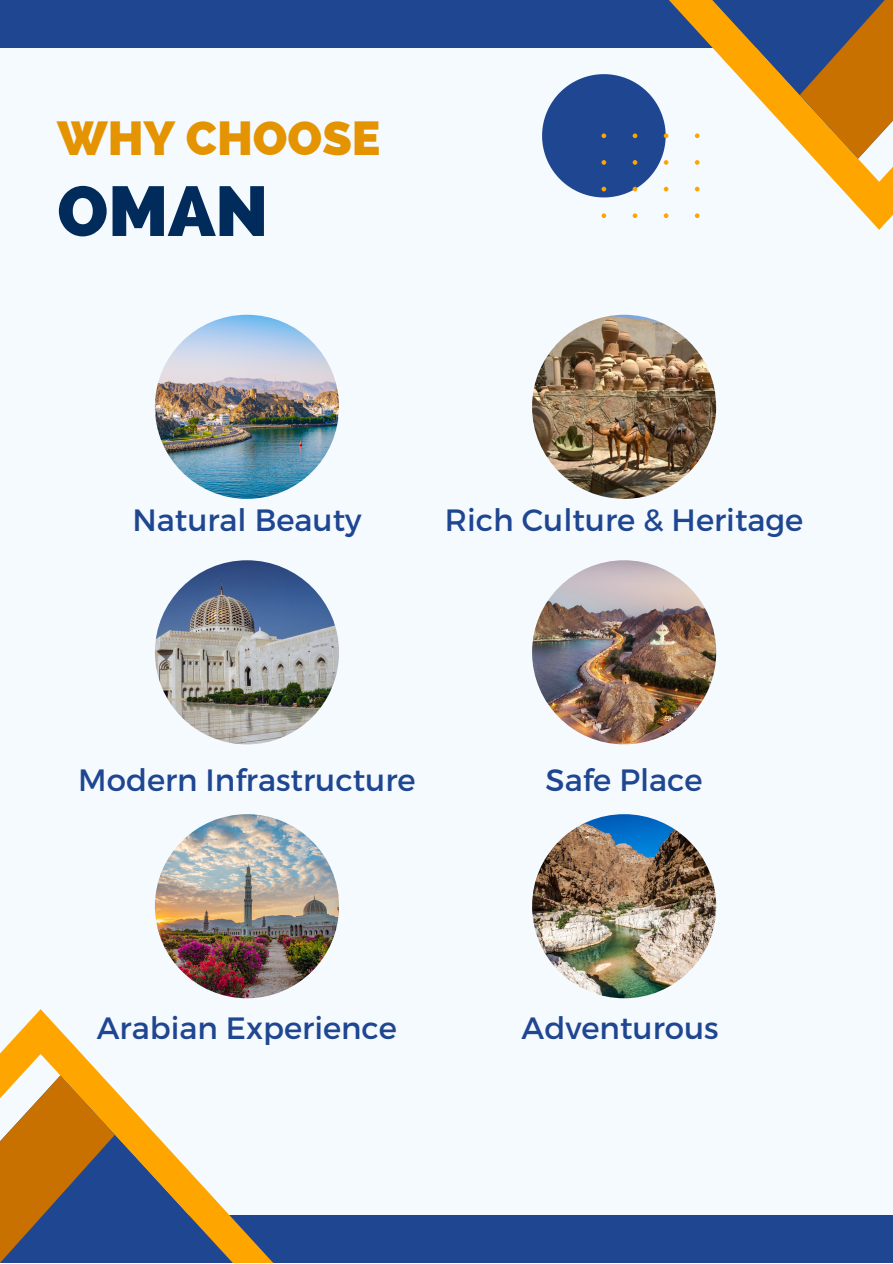
<style>
.page{position:relative;width:893px;height:1264px;background:#fff}
.page>*{position:absolute;margin:0;border:0;box-sizing:border-box;transform-origin:0 0}
.t1{font:800 70.2px "Raleway";color:#002b5b}
.t2{font:800 47.85px "Raleway";color:#e49401}
.t3{font:30.75px "Montserrat";color:#1f4690}
</style>
<div class="page">
<div style="left:0;top:0;width:892px;height:1262px;background:#f5faff"></div>
<div style="left:0;top:0;width:892px;height:47px;background:#1f4690"></div>
<svg style="left:637px;top:197px;width:255px;height:33px"></svg>
<svg style="left:601px;top:213px;width:5px;height:5px"></svg>
<svg style="left:632px;top:213px;width:5px;height:5px"></svg>
<svg style="left:663px;top:213px;width:5px;height:5px"></svg>
<svg style="left:542px;top:0;width:350px;height:197px"></svg>
<svg style="left:694px;top:213px;width:5px;height:5px"></svg>
<div style="left:0;top:1215px;width:892px;height:47px;background:#1f4690"></div>
<svg style="left:0;top:1009px;width:273px;height:253px"></svg>
<img style="left:155px;top:315px;width:184px;height:184px;border-radius:50%">
<img style="left:532px;top:315px;width:184px;height:184px;border-radius:50%">
<img style="left:155px;top:560px;width:184px;height:184px;border-radius:50%">
<img style="left:155px;top:814px;width:184px;height:184px;border-radius:50%">
<img style="left:532px;top:560px;width:184px;height:184px;border-radius:50%">
<img style="left:532px;top:814px;width:184px;height:184px;border-radius:50%">
<h2 class="t2" style="left:57px;top:110px;width:325px">WHY CHOOSE</h2>
<h1 class="t1" style="left:57px;top:170px;width:212px">OMAN</h1>
<p class="t3" style="left:132px;top:500px;width:231px">Natural Beauty</p>
<p class="t3" style="left:445px;top:500px;width:360px">Rich Culture &amp; Heritage</p>
<p class="t3" style="left:78px;top:760px;width:339px">Modern Infrastructure</p>
<p class="t3" style="left:545px;top:760px;width:159px">Safe Place</p>
<p class="t3" style="left:97px;top:1008px;width:302px">Arabian Experience</p>
<p class="t3" style="left:521px;top:1008px;width:198px">Adventurous</p>
</div>
